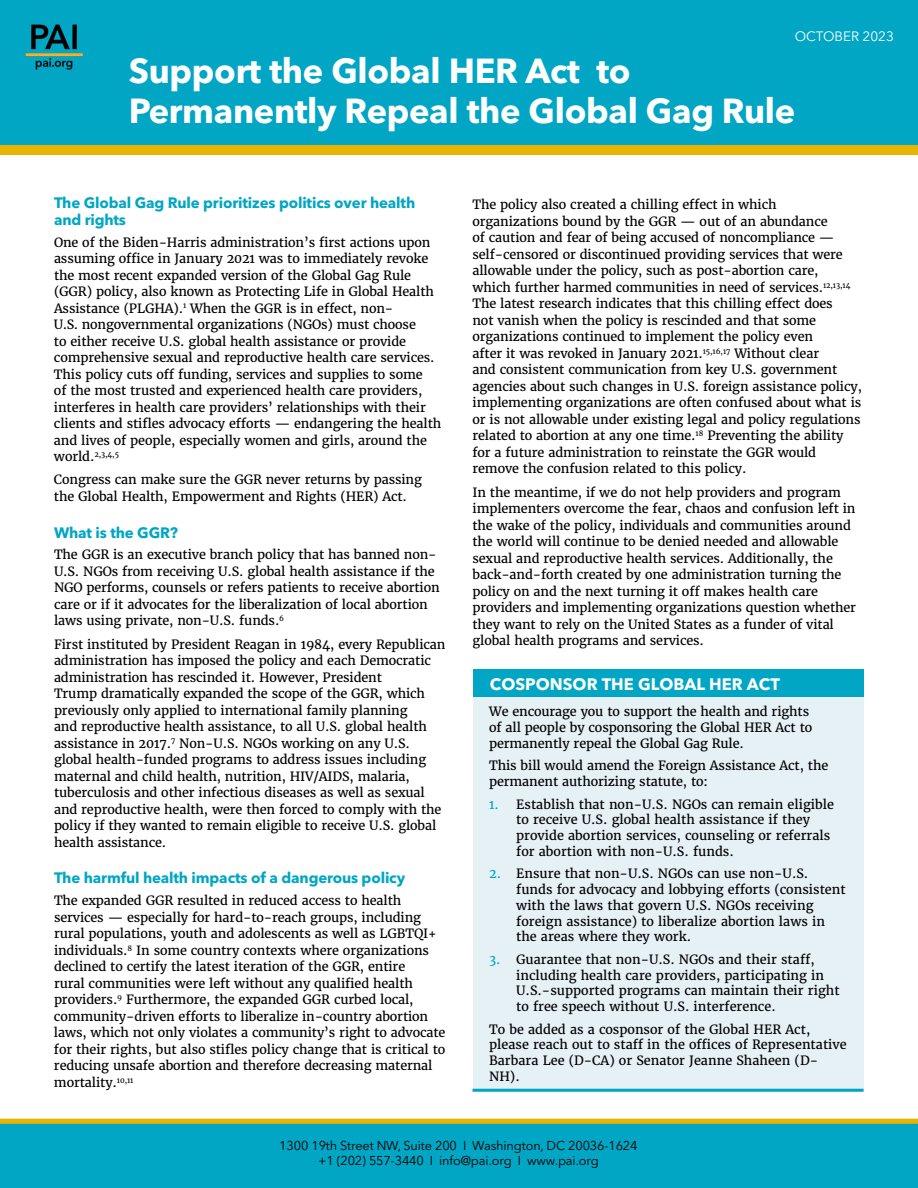
<style>
.page{position:relative;width:918px;height:1188px;background:#fff}
.page>*{position:absolute;margin:0;border:0;box-sizing:border-box;transform-origin:0 0}
.t1{font:700 34.5px/39.5px "Avenir Next LT Pro";letter-spacing:-.01em;color:#fff}
.t2{font:700 16.5px "Avenir Next LT Pro";color:#fff}
.t3{font:700 15px/16.5px "Avenir Next LT Pro";letter-spacing:-.01em;color:#00a6c4}
.t4{font:13.5px "Avenir Next LT Pro";color:#fff}
.t5{font:12.75px/16.5px "Merriweather";letter-spacing:-.01em;color:#000}
.t6{font:12.75px/15.3px "Avenir Next LT Pro";letter-spacing:-.01em;color:#000;text-align:center}
.t7{font:7.5px "Merriweather";color:#000}
.s1{font-size:12.75px}
.s2{color:#00a6c4}
</style>
<div class="page">
<div style="left:0;top:1121px;width:918px;height:67px;background:#00a6c4"></div>
<svg style="left:0;top:1119px;width:918px;height:5px;background:#dfb307"></svg>
<div style="left:0;top:0;width:918px;height:150px;background:#00a6c4"></div>
<div style="left:0;top:145px;width:918px;height:10px;background:#e8b400"></div>
<img style="left:25px;top:24px;width:58px;height:46px">
<div style="left:473px;top:669px;width:391px;height:32px;background:#00a6c4"></div>
<div style="left:473px;top:698px;width:391px;height:394px;background:#e6f1f5"></div>
<hr style="left:472px;top:1089px;width:392px;height:3px;background:#00a6c4">
<p class="t4" style="left:795px;top:28px;width:101px">OCTOBER 2023</p>
<h1 class="t1" style="left:129px;top:51px;width:668px">Support the Global HER Act to<br>Permanently Repeal the Global Gag Rule</h1>
<p class="t3" style="left:54px;top:195px;width:363px">The Global Gag Rule prioritizes politics over health and rights</p>
<p class="t5" style="left:54px;top:234px;width:389px">One of the Biden-Harris administration’s first actions upon assuming office in January 2021 was to immediately revoke the most recent expanded version of the Global Gag Rule (GGR) policy, also known as Protecting Life in Global Health Assistance (PLGHA).<sup>1</sup> When the GGR is in effect, non-<br>U.S. nongovernmental organizations (NGOs) must choose<br>to either receive U.S. global health assistance or provide comprehensive sexual and reproductive health care services.<br>This policy cuts off funding, services and supplies to some<br>of the most trusted and experienced health care providers, interferes in health care providers’ relationships with their clients and stifles advocacy efforts — endangering the health and lives of people, especially women and girls, around the</p>
<p class="t7" style="left:54px;top:449px;width:67px"><span class="s1">world.</span>2,3,4,5</p>
<p class="t5" style="left:54px;top:472px;width:369px">Congress can make sure the GGR never returns by passing the Global Health, Empowerment and Rights (HER) Act.</p>
<p class="t3" style="left:54px;top:524px;width:126px">What is the GGR?</p>
<p class="t5" style="left:54px;top:547px;width:387px">The GGR is an executive branch policy that has banned non-U.S. NGOs from receiving U.S. global health assistance if the NGO performs, counsels or refers patients to receive abortion care or if it advocates for the liberalization of local abortion laws using private, non-U.S. funds.<sup>6</sup></p>
<p class="t5" style="left:54px;top:636px;width:393px">First instituted by President Reagan in 1984, every Republican administration has imposed the policy and each Democratic administration has rescinded it. However, President<br>Trump dramatically expanded the scope of the GGR, which previously only applied to international family planning<br>and reproductive health assistance, to all U.S. global health assistance in 2017.<sup>7</sup> Non-U.S. NGOs working on any U.S. global health-funded programs to address issues including maternal and child health, nutrition, HIV/AIDS, malaria, tuberculosis and other infectious diseases as well as sexual and reproductive health, were then forced to comply with the policy if they wanted to remain eligible to receive U.S. global health assistance.</p>
<p class="t3" style="left:54px;top:870px;width:353px">The harmful health impacts of a dangerous policy</p>
<p class="t5" style="left:54px;top:893px;width:393px">The expanded GGR resulted in reduced access to health services — especially for hard-to-reach groups, including rural populations, youth and adolescents as well as LGBTQI+ individuals.<sup>8</sup> In some country contexts where organizations declined to certify the latest iteration of the GGR, entire<br>rural communities were left without any qualified health providers.<sup>9</sup> Furthermore, the expanded GGR curbed local, community-driven efforts to liberalize in-country abortion laws, which not only violates a community’s right to advocate for their rights, but also stifles policy change that is critical to reducing unsafe abortion and therefore decreasing maternal mortality.<sup>10,11</sup></p>
<p class="t5" style="left:472px;top:197px;width:391px">The policy also created a chilling effect in which organizations bound by the GGR — out of an abundance<br>of caution and fear of being accused of noncompliance — self-censored or discontinued providing services that were allowable under the policy, such as post-abortion care,<br>which further harmed communities in need of services.<sup>12,13,14<br></sup>The latest research indicates that this chilling effect does<br>not vanish when the policy is rescinded and that some organizations continued to implement the policy even<br>after it was revoked in January 2021.<sup>15,16,17</sup> Without clear<br>and consistent communication from key U.S. government agencies about such changes in U.S. foreign assistance policy, implementing organizations are often confused about what is or is not allowable under existing legal and policy regulations related to abortion at any one time.<sup>18</sup> Preventing the ability for a future administration to reinstate the GGR would remove the confusion related to this policy.</p>
<p class="t5" style="left:473px;top:484px;width:385px">In the meantime, if we do not help providers and program implementers overcome the fear, chaos and confusion left in the wake of the policy, individuals and communities around the world will continue to be denied needed and allowable sexual and reproductive health services. Additionally, the back-and-forth created by one administration turning the policy on and the next turning it off makes health care providers and implementing organizations question whether they want to rely on the United States as a funder of vital global health programs and services.</p>
<p class="t2" style="left:490px;top:674px;width:292px">COSPONSOR THE GLOBAL HER ACT</p>
<p class="t5" style="left:489px;top:704px;width:325px;line-height:15.8px">We encourage you to support the health and rights of all people by cosponsoring the Global HER Act to permanently repeal the Global Gag Rule.</p>
<p class="t5" style="left:489px;top:758px;width:341px;line-height:15.8px">This bill would amend the Foreign Assistance Act, the permanent authorizing statute, to:</p>
<p class="t5" style="left:516px;top:796px;width:319px;line-height:15.8px;text-indent:-27px"><span class="s2">1.</span> Establish that non-U.S. NGOs can remain eligible to receive U.S. global health assistance if they provide abortion services, counseling or referrals for abortion with non-U.S. funds.</p>
<p class="t5" style="left:516px;top:866px;width:331px;line-height:15.8px;text-indent:-27px"><span class="s2">2.</span> Ensure that non-U.S. NGOs can use non-U.S. funds for advocacy and lobbying efforts (consistent with the laws that govern U.S. NGOs receiving foreign assistance) to liberalize abortion laws in the areas where they work.</p>
<p class="t5" style="left:516px;top:952px;width:325px;line-height:15.8px;text-indent:-27px"><span class="s2">3.</span> Guarantee that non-U.S. NGOs and their staff, including health care providers, participating in U.S.-supported programs can maintain their right to free speech without U.S. interference.</p>
<p class="t5" style="left:489px;top:1021px;width:359px;line-height:15.8px">To be added as a cosponsor of the Global HER Act, please reach out to staff in the offices of Representative Barbara Lee (D-CA) or Senator Jeanne Shaheen (D-NH).</p>
<p class="t6" style="left:279px;top:1138px;width:360px">1300 19th Street NW, Suite 200 I Washington, DC 20036-1624 +1 (202) 557-3440 I info@pai.org I www.pai.org</p>
</div>
